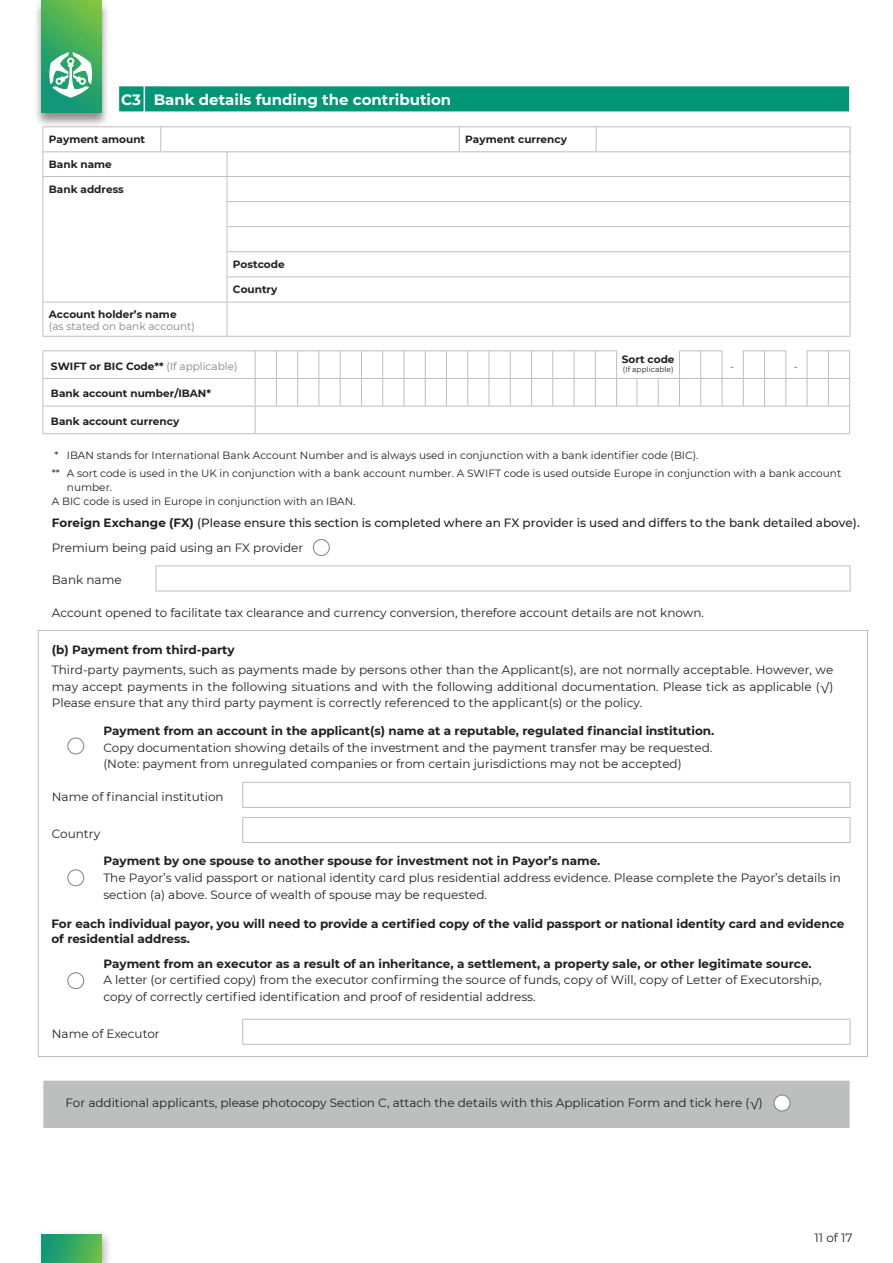
<style>
.page{position:relative;width:893px;height:1263px;background:#fff}
.page>*{position:absolute;margin:0;border:0;box-sizing:border-box;transform-origin:0 0}
.t1{font:700 15px "Montserrat";color:#fff}
.t2{font:12px/16.5px "Montserrat";color:#231f20}
.t3{font:700 12px/15px "Montserrat";color:#231f20}
.t4{font:500 12px/25.3px "Montserrat";color:#231f20}
.t5{font:10.5px/17.7px "Montserrat";color:#231f20}
.t6{font:700 10.5px "Montserrat";color:#231f20}
.t7{font:10.5px "Montserrat";color:#808180}
.t8{font:300 10.5px "Montserrat";color:#231f20}
.t9{font:7.5px "Montserrat";color:#231f20}
.s1{font-weight:400;color:#808180}
.s2{font-weight:700}
.s3{font-weight:400}
</style>
<div class="page">
<div style="left:33px;top:0;width:77px;height:128px;background:#231f20;opacity:.5"></div>
<svg style="left:41px;top:0;width:61px;height:113px;background:#42ac5d"></svg>
<svg style="left:49px;top:52px;width:43px;height:46px"></svg>
<div style="left:36px;top:1230px;width:77px;height:33px;background:#231f20;opacity:.3"></div>
<div style="left:41px;top:1235px;width:61px;height:28px;background:linear-gradient(to right,#07947a,#69be49)"></div>
<svg style="left:119px;top:86px;width:731px;height:26px;background:#09997b"></svg>
<div style="left:313px;top:539px;width:17px;height:17px;border:1px solid #808180;border-radius:50%"></div>
<div style="left:67px;top:738px;width:17px;height:16px;border:1px solid #808180;border-radius:50%"></div>
<div style="left:67px;top:972px;width:17px;height:17px;border:1px solid #808180;border-radius:50%"></div>
<div style="left:67px;top:869px;width:17px;height:17px;border:1px solid #808180;border-radius:50%"></div>
<hr style="left:156px;top:565px;width:694px;height:1px;background:#bcbfbe">
<hr style="left:156px;top:591px;width:694px;height:1px;background:#bcbfbe">
<svg style="left:156px;top:566px;width:1px;height:25px"></svg>
<svg style="left:850px;top:566px;width:1px;height:25px"></svg>
<hr style="left:242px;top:782px;width:608px;height:1px;background:#bcbfbe">
<hr style="left:242px;top:807px;width:608px;height:1px;background:#bcbfbe">
<svg style="left:242px;top:783px;width:1px;height:24px"></svg>
<svg style="left:850px;top:783px;width:1px;height:24px"></svg>
<hr style="left:242px;top:1019px;width:608px;height:1px;background:#bcbfbe">
<hr style="left:242px;top:1044px;width:608px;height:1px;background:#bcbfbe">
<svg style="left:242px;top:1019px;width:1px;height:25px"></svg>
<svg style="left:850px;top:1019px;width:1px;height:25px"></svg>
<svg style="left:44px;top:303px;width:806px;height:33px"></svg>
<hr style="left:43px;top:302px;width:184px;height:1px;background:#bcbfbe">
<hr style="left:43px;top:302px;width:1px;height:34px;background:#bcbfbe">
<hr style="left:227px;top:302px;width:623px;height:1px;background:#bcbfbe">
<hr style="left:227px;top:302px;width:1px;height:34px;background:#bcbfbe">
<hr style="left:850px;top:302px;width:1px;height:34px;background:#bcbfbe">
<hr style="left:43px;top:336px;width:184px;height:1px;background:#bcbfbe">
<hr style="left:227px;top:336px;width:623px;height:1px;background:#bcbfbe">
<hr style="left:43px;top:126px;width:118px;height:1px;background:#bcbfbe">
<hr style="left:161px;top:126px;width:298px;height:1px;background:#bcbfbe">
<hr style="left:459px;top:126px;width:137px;height:1px;background:#bcbfbe">
<hr style="left:596px;top:126px;width:254px;height:1px;background:#bcbfbe">
<svg style="left:43px;top:127px;width:808px;height:175px"></svg>
<hr style="left:43px;top:151px;width:118px;height:1px;background:#bcbfbe">
<hr style="left:161px;top:151px;width:298px;height:1px;background:#bcbfbe">
<hr style="left:459px;top:151px;width:137px;height:1px;background:#bcbfbe">
<hr style="left:596px;top:151px;width:254px;height:1px;background:#bcbfbe">
<hr style="left:43px;top:350px;width:212px;height:1px;background:#bcbfbe">
<hr style="left:43px;top:378px;width:212px;height:1px;background:#bcbfbe">
<hr style="left:43px;top:406px;width:212px;height:1px;background:#bcbfbe">
<svg style="left:43px;top:351px;width:1px;height:82px"></svg>
<hr style="left:43px;top:433px;width:212px;height:1px;background:#bcbfbe">
<svg style="left:255px;top:350px;width:595px;height:84px"></svg>
<div style="left:43px;top:1080px;width:807px;height:49px;background:#bcbfbe;border:1px solid #fff"></div>
<div style="left:774px;top:1095px;width:16px;height:16px;background:#fff;border-radius:50%"></div>
<div style="left:774px;top:1095px;width:16px;height:16px;border:1px solid #808180;border-radius:50%"></div>
<hr style="left:242px;top:817px;width:608px;height:1px;background:#bcbfbe">
<hr style="left:242px;top:842px;width:608px;height:1px;background:#bcbfbe">
<svg style="left:242px;top:818px;width:1px;height:24px"></svg>
<svg style="left:850px;top:818px;width:1px;height:24px"></svg>
<p class="t1" style="left:121px;top:89px;width:332px">C3 Bank details funding the contribution</p>
<p class="t6" style="left:49px;top:132px;width:98px">Payment amount</p>
<p class="t6" style="left:465px;top:132px;width:103px">Payment currency</p>
<p class="t6" style="left:49px;top:156px;width:65px">Bank name</p>
<p class="t6" style="left:49px;top:181px;width:76px">Bank address</p>
<p class="t6" style="left:49px;top:307px;width:129px">Account holder’s name</p>
<p class="t7" style="left:49px;top:319px;width:148px">(as stated on bank account)</p>
<p class="t6" style="left:233px;top:257px;width:53px">Postcode</p>
<p class="t6" style="left:233px;top:282px;width:46px">Country</p>
<p class="t6" style="left:622px;top:352px;width:54px">Sort code</p>
<p class="t9" style="left:623px;top:364px;width:52px">(If applicable)</p>
<p class="t6" style="left:51px;top:358px;width:188px">SWIFT or BIC Code** <span class="s1">(If applicable)</span></p>
<p class="t8" style="left:730px;top:359px;width:6px">-</p>
<p class="t8" style="left:794px;top:359px;width:6px">-</p>
<p class="t6" style="left:51px;top:386px;width:161px">Bank account number/IBAN*</p>
<p class="t6" style="left:51px;top:414px;width:130px">Bank account currency</p>
<p class="t5" style="left:52px;top:446px;width:791px">* IBAN stands for International Bank Account Number and is always used in conjunction with a bank identifier code (BIC).<br>** A sort code is used in the UK in conjunction with a bank account number. A SWIFT code is used outside Europe in conjunction with a bank account</p>
<p class="t5" style="left:52px;top:479px;width:305px;line-height:14.7px;text-indent:15px">number.<br>A BIC code is used in Europe in conjunction with an IBAN.</p>
<p class="t4" style="left:52px;top:509px;width:809px"><span class="s2">Foreign Exchange (FX)</span> (Please ensure this section is completed where an FX provider is used and differs to the bank detailed above).<br><span class="s3">Premium being paid using an FX provider</span></p>
<p class="t2" style="left:52px;top:571px;width:71px">Bank name</p>
<p class="t2" style="left:52px;top:604px;width:654px">Account opened to facilitate tax clearance and currency conversion, therefore account details are not known.</p>
<p class="t3" style="left:52px;top:641px;width:184px">(b) Payment from third-party</p>
<p class="t2" style="left:52px;top:661px;width:783px;text-align:justify">Third-party payments, such as payments made by persons other than the Applicant(s), are not normally acceptable. However, we may accept payments in the following situations and with the following additional documentation. Please tick as applicable (√)<br>Please ensure that any third party payment is correctly referenced to the applicant(s) or the policy.</p>
<p class="t3" style="left:103px;top:723px;width:612px">Payment from an account in the applicant(s) name at a reputable, regulated financial institution.</p>
<p class="t2" style="left:103px;top:739px;width:610px">Copy documentation showing details of the investment and the payment transfer may be requested. (Note: payment from unregulated companies or from certain jurisdictions may not be accepted)</p>
<p class="t2" style="left:52px;top:788px;width:173px">Name of financial institution</p>
<p class="t2" style="left:52px;top:825px;width:50px">Country</p>
<p class="t3" style="left:103px;top:853px;width:499px">Payment by one spouse to another spouse for investment not in Payor’s name.</p>
<p class="t2" style="left:103px;top:868px;width:739px;line-height:17.7px">The Payor’s valid passport or national identity card plus residential address evidence. Please complete the Payor’s details in section (a) above. Source of wealth of spouse may be requested.</p>
<p class="t3" style="left:51px;top:915px;width:794px">For each individual payor, you will need to provide a certified copy of the valid passport or national identity card and evidence of residential address.</p>
<p class="t3" style="left:103px;top:955px;width:710px">Payment from an executor as a result of an inheritance, a settlement, a property sale, or other legitimate source.</p>
<p class="t2" style="left:103px;top:971px;width:720px">A letter (or certified copy) from the executor confirming the source of funds, copy of Will, copy of Letter of Executorship, copy of correctly certified identification and proof of residential address.</p>
<p class="t2" style="left:52px;top:1024px;width:109px">Name of Executor</p>
<p class="t2" style="left:65px;top:1094px;width:699px">For additional applicants, please photocopy Section C, attach the details with this Application Form and tick here (√)</p>
<p class="t2" style="left:815px;top:1229px;width:39px">11 of 17</p>
</div>
